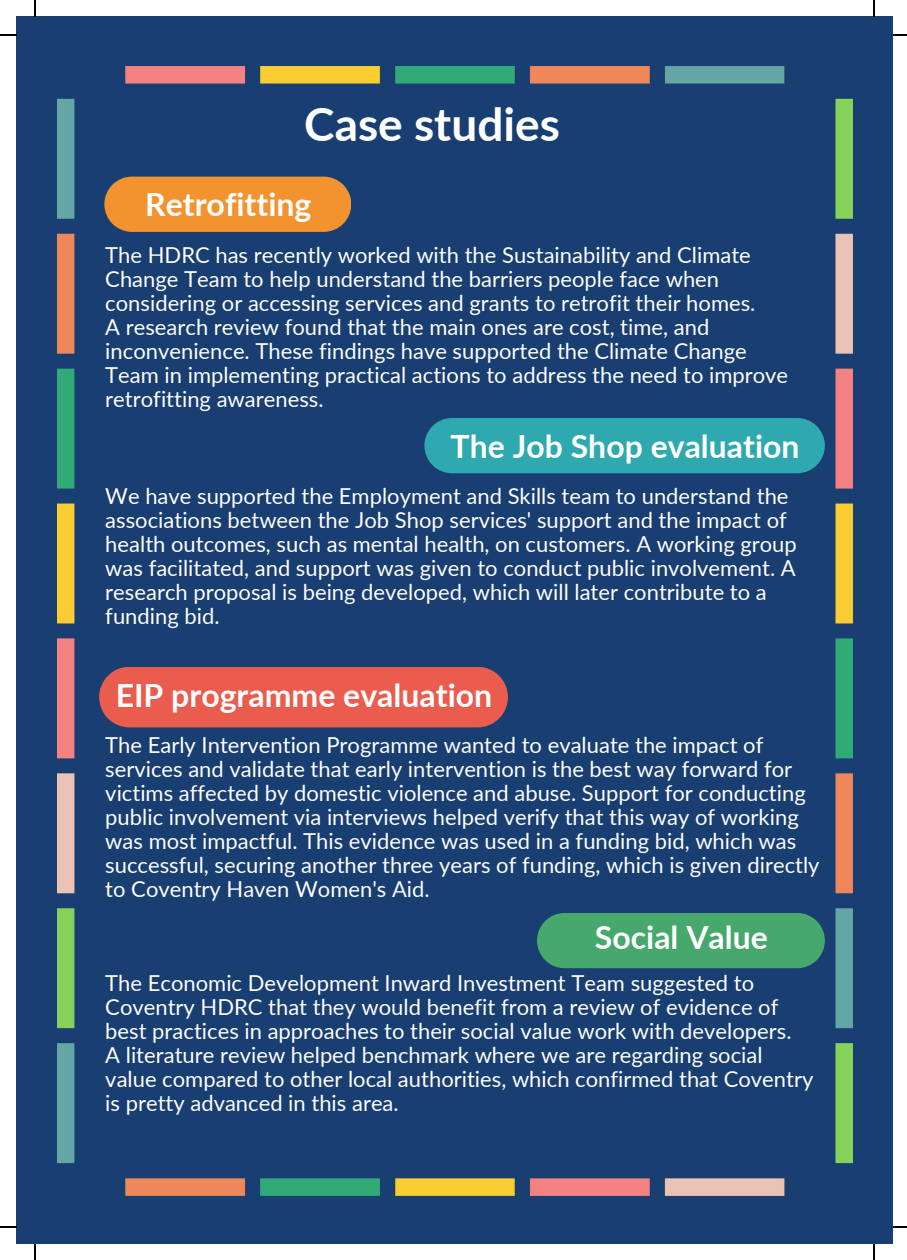
<style>
.page{position:relative;width:907px;height:1260px;background:#fff}
.page>*{position:absolute;margin:0;border:0;box-sizing:border-box;transform-origin:0 0}
.t1{font:700 46px "Lato";color:#fff}
.t2{font:700 32px "Lato";color:#fff}
.t3{font:22px/24px "Lato";color:#fff}
</style>
<div class="page">
<div style="left:16px;top:16px;width:876px;height:1228px;background:#193e72"></div>
<img style="left:57px;top:66px;width:795px;height:1128px">
<svg style="left:34px;top:0;width:2px;height:16px"></svg>
<svg style="left:0;top:34px;width:16px;height:2px"></svg>
<svg style="left:873px;top:0;width:1px;height:16px"></svg>
<svg style="left:892px;top:34px;width:15px;height:2px"></svg>
<svg style="left:34px;top:1244px;width:2px;height:15px"></svg>
<svg style="left:0;top:1226px;width:16px;height:1px"></svg>
<svg style="left:873px;top:1244px;width:1px;height:15px"></svg>
<svg style="left:892px;top:1226px;width:15px;height:1px"></svg>
<p class="t1" style="left:304px;top:95px;width:257px">Case studies</p>
<p class="t2" style="left:145px;top:185px;width:168px">Retrofitting</p>
<p class="t3" style="left:105px;top:242px;width:651px">The HDRC has recently worked with the Sustainability and Climate<br>Change Team to help understand the barriers people face when considering or accessing services and grants to retrofit their homes.</p>
<p class="t3" style="left:105px;top:314px;width:643px">A research review found that the main ones are cost, time, and inconvenience. These findings have supported the Climate Change</p>
<p class="t3" style="left:105px;top:362px;width:684px">Team in implementing practical actions to address the need to improve retrofitting awareness.</p>
<h2 class="t2" style="left:450px;top:426px;width:350px">The Job Shop evaluation</h2>
<p class="t3" style="left:105px;top:483px;width:693px">We have supported the Employment and Skills team to understand the associations between the Job Shop services' support and the impact of health outcomes, such as mental health, on customers. A working group was facilitated, and support was given to conduct public involvement. A research proposal is being developed, which will later contribute to a funding bid.</p>
<p class="t2" style="left:116px;top:675px;width:378px">EIP programme evaluation</p>
<p class="t3" style="left:105px;top:732px;width:715px">The Early Intervention Programme wanted to evaluate the impact of services and validate that early intervention is the best way forward for victims affected by domestic violence and abuse. Support for conducting public involvement via interviews helped verify that this way of working was most impactful. This evidence was used in a funding bid, which was successful, securing another three years of funding, which is given directly to Coventry Haven Women's Aid.</p>
<p class="t2" style="left:595px;top:917px;width:174px">Social Value</p>
<h1 class="t3" style="left:105px;top:970px;width:687px">The Economic Development Inward Investment Team suggested to<br>Coventry HDRC that they would benefit from a review of evidence of best practices in approaches to their social value work with developers.</h1>
<h2 class="t3" style="left:105px;top:1042px;width:658px">A literature review helped benchmark where we are regarding social</h2>
<h2 class="t3" style="left:105px;top:1066px;width:709px">value compared to other local authorities, which confirmed that Coventry is pretty advanced in this area.</h2>
</div>
